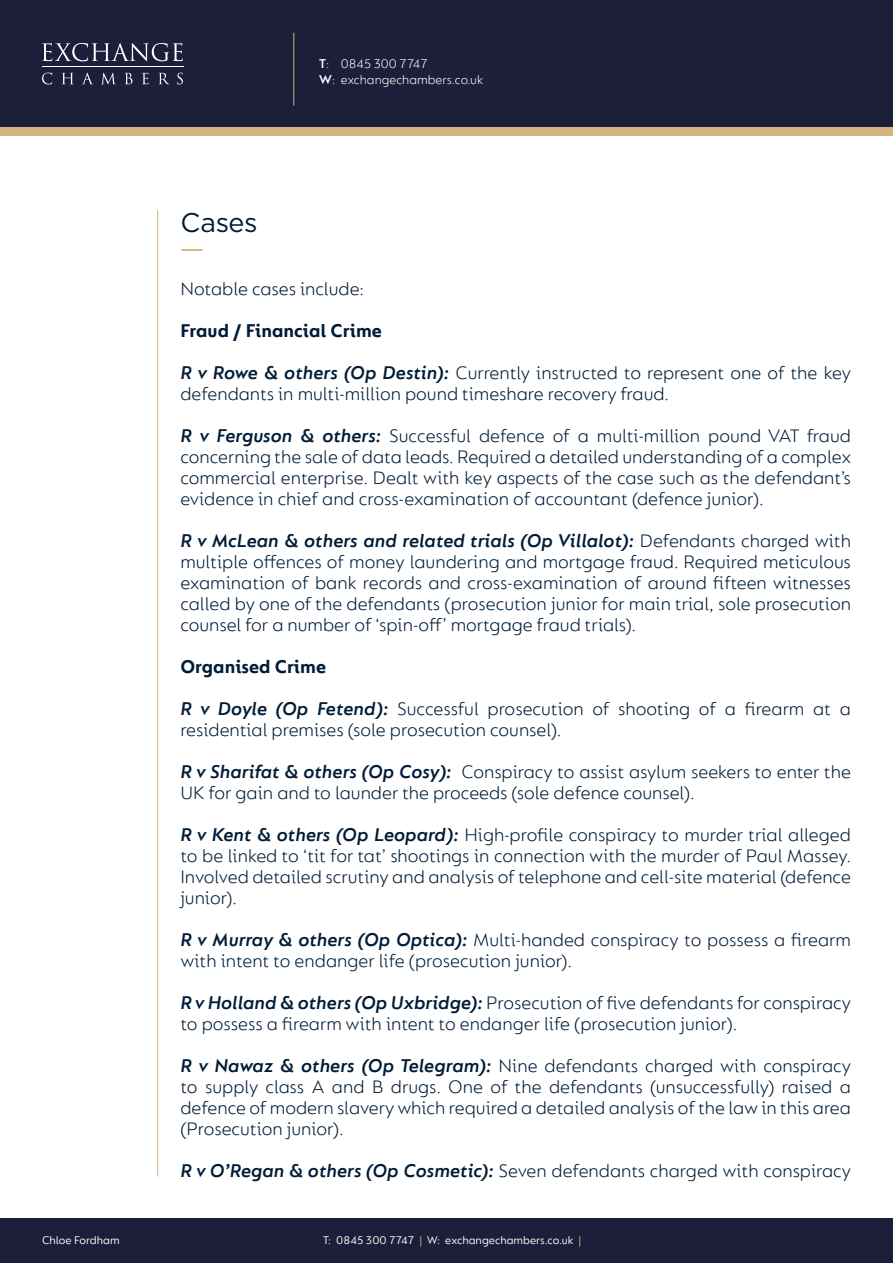
<style>
.page{position:relative;width:893px;height:1263px;background:#fff}
.page>*{position:absolute;margin:0;border:0;box-sizing:border-box;transform-origin:0 0}
.t1{font:27px "Gotham";letter-spacing:-.015em;color:#001c37}
.t2{font:300 19.5px/21px "FS Lucas";color:#001c37}
.t3{font:300 13.5px/16.2px "FS Lucas";color:#fff}
.t4{font:12px "FS Lucas";color:#fff}
.s1{font-weight:600}
.s2{font-weight:700}
.s3{font-weight:600;font-style:italic}
.s4{color:#d3b37c}
</style>
<div class="page">
<div style="left:0;top:64px;width:893px;height:72px;background:#d3b37c"></div>
<div style="left:0;top:0;width:893px;height:127px;background:#1d1e39"></div>
<div style="left:0;top:1219px;width:893px;height:44px;background:#1d1e39"></div>
<hr style="left:42px;top:67px;width:142px;height:1px;background:#fff">
<svg style="left:42px;top:43px;width:141px;height:18px"></svg>
<svg style="left:42px;top:73px;width:10px;height:11px"></svg>
<svg style="left:62px;top:73px;width:11px;height:11px"></svg>
<svg style="left:82px;top:73px;width:11px;height:11px"></svg>
<svg style="left:102px;top:73px;width:13px;height:11px"></svg>
<svg style="left:125px;top:73px;width:8px;height:11px"></svg>
<svg style="left:142px;top:73px;width:7px;height:11px"></svg>
<svg style="left:159px;top:73px;width:10px;height:11px"></svg>
<svg style="left:177px;top:73px;width:6px;height:11px"></svg>
<hr style="left:293px;top:33px;width:1px;height:73px;background:#d3b37c">
<hr style="left:157px;top:211px;width:1px;height:966px;background:#d3b37c">
<hr style="left:181px;top:249px;width:21px;height:2px;background:#d3b37c">
<p class="t4" style="left:42px;top:1233px;width:79px">Chloe Fordham</p>
<h1 class="t1" style="left:180px;top:205px;width:79px">Cases</h1>
<p class="t3" style="left:319px;top:55px;width:166px"><span class="s1">T</span>: 0845 300 7747<br><span class="s1">W</span>: exchangechambers.co.uk</p>
<p class="t2" style="left:180px;top:277px;width:185px">Notable cases include:</p>
<p class="t2" style="left:180px;top:309px;width:672px;line-height:42px"><span class="s2">Fraud / Financial Crime<br></span><span class="s3">R v Rowe &amp; others (Op Destin):</span> Currently instructed to represent one of the key</p>
<p class="t2" style="left:180px;top:372px;width:672px;line-height:42px">defendants in multi-million pound timeshare recovery fraud.<br><span class="s3">R v Ferguson &amp; others:</span> Successful defence of a multi-million pound VAT fraud</p>
<p class="t2" style="left:180px;top:445px;width:672px;text-align:justify">concerning the sale of data leads. Required a detailed understanding of a complex commercial enterprise. Dealt with key aspects of the case such as the defendant’s evidence in chief and cross-examination of accountant (defence junior).</p>
<p class="t2" style="left:180px;top:529px;width:672px;text-align:justify"><span class="s3">R v McLean &amp; others and related trials (Op Villalot):</span> Defendants charged with multiple offences of money laundering and mortgage fraud. Required meticulous examination of bank records and cross-examination of around fifteen witnesses called by one of the defendants (prosecution junior for main trial, sole prosecution counsel for a number of ‘spin-off’ mortgage fraud trials).</p>
<p class="t2" style="left:180px;top:645px;width:672px;line-height:42px"><span class="s2">Organised Crime<br></span><span class="s3">R v Doyle (Op Fetend):</span> Successful prosecution of shooting of a firearm at a</p>
<p class="t2" style="left:180px;top:708px;width:672px;line-height:42px">residential premises (sole prosecution counsel).<br><span class="s3">R v Sharifat &amp; others (Op Cosy):</span> Conspiracy to assist asylum seekers to enter the</p>
<p class="t2" style="left:180px;top:771px;width:672px;line-height:42px">UK for gain and to launder the proceeds (sole defence counsel).<br><span class="s3">R v Kent &amp; others (Op Leopard):</span> High-profile conspiracy to murder trial alleged</p>
<p class="t2" style="left:180px;top:844px;width:672px;text-align:justify">to be linked to ‘tit for tat’ shootings in connection with the murder of Paul Massey.<br>Involved detailed scrutiny and analysis of telephone and cell-site material (defence junior).</p>
<p class="t2" style="left:180px;top:928px;width:672px"><span class="s3">R v Murray &amp; others (Op Optica):</span> Multi-handed conspiracy to possess a firearm with intent to endanger life (prosecution junior).</p>
<p class="t2" style="left:180px;top:991px;width:672px"><span class="s3">R v Holland &amp; others (Op Uxbridge):</span> Prosecution of five defendants for conspiracy to possess a firearm with intent to endanger life (prosecution junior).</p>
<p class="t2" style="left:180px;top:1054px;width:672px;text-align:justify"><span class="s3">R v Nawaz &amp; others (Op Telegram):</span> Nine defendants charged with conspiracy to supply class A and B drugs. One of the defendants (unsuccessfully) raised a defence of modern slavery which required a detailed analysis of the law in this area (Prosecution junior).</p>
<p class="t2" style="left:180px;top:1159px;width:672px"><span class="s3">R v O’Regan &amp; others (Op Cosmetic):</span> Seven defendants charged with conspiracy</p>
<p class="t4" style="left:323px;top:1233px;width:260px">T: 0845 300 7747 <span class="s4">|</span> W: exchangechambers.co.uk <span class="s4">|</span></p>
</div>
